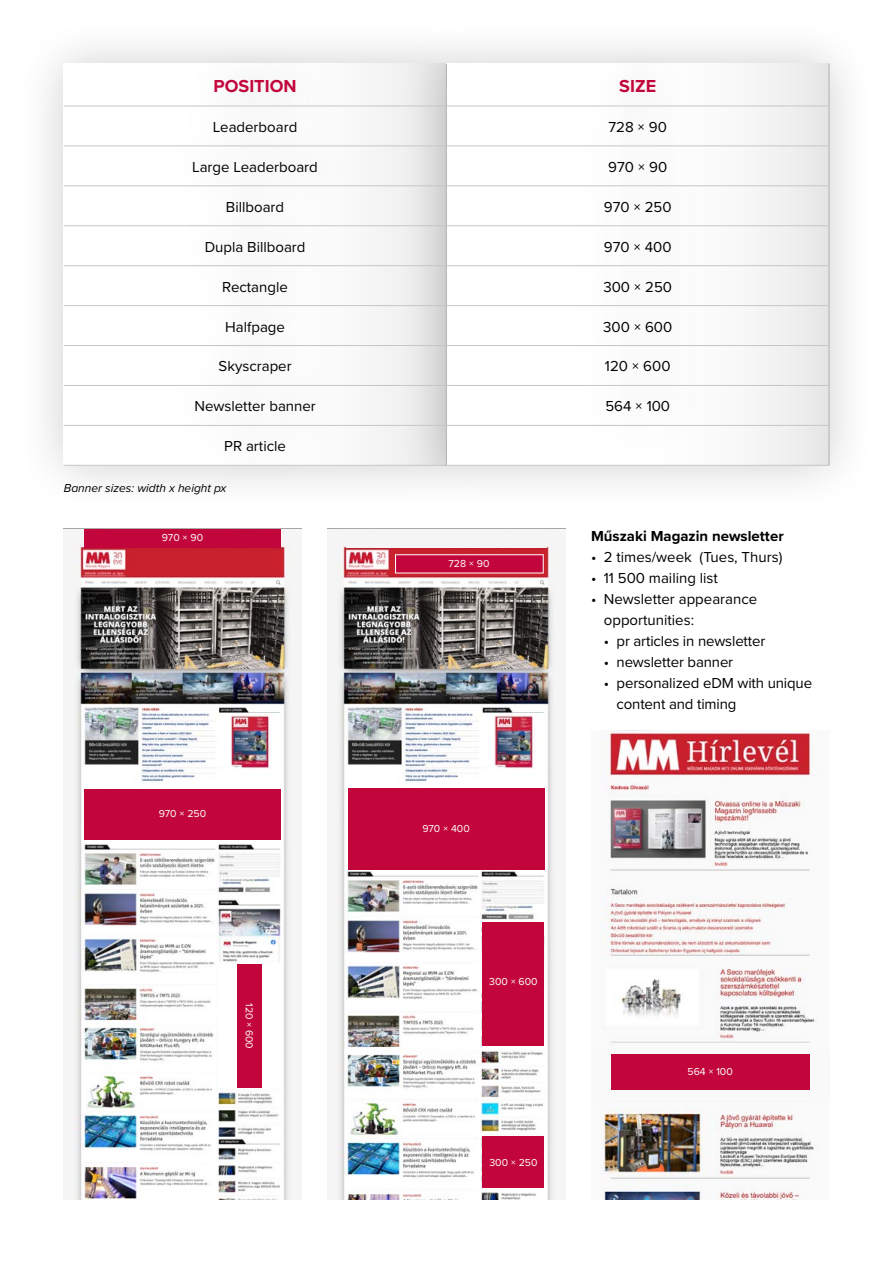
<style>
.page{position:relative;width:893px;height:1263px;background:#fff}
.page>*{position:absolute;margin:0;border:0;box-sizing:border-box;transform-origin:0 0}
.t1{font:700 18px "Proxima Nova";color:#c2063b}
.t2{font:15px/21px "Proxima Nova";color:#000}
.t3{font:700 15px "Proxima Nova";color:#000}
.t4{font:italic 12px "Proxima Nova";color:#000}
.t5{font:10.5px "Proxima Nova";color:#fff}
</style>
<div class="page">
<img style="left:74px;top:785px;width:218px;height:58px">
<img style="left:336px;top:785px;width:220px;height:85px">
<div style="left:49px;top:43px;width:813px;height:455px;background:#000;opacity:.22"></div>
<hr style="left:64px;top:106px;width:382px;height:1px;background:#c6c6c6">
<hr style="left:447px;top:106px;width:382px;height:1px;background:#c6c6c6">
<hr style="left:64px;top:146px;width:382px;height:1px;background:#c6c6c6">
<hr style="left:447px;top:146px;width:382px;height:1px;background:#c6c6c6">
<hr style="left:64px;top:186px;width:382px;height:1px;background:#c6c6c6">
<hr style="left:447px;top:186px;width:382px;height:1px;background:#c6c6c6">
<hr style="left:64px;top:225px;width:382px;height:1px;background:#c6c6c6">
<hr style="left:447px;top:225px;width:382px;height:1px;background:#c6c6c6">
<hr style="left:64px;top:265px;width:382px;height:1px;background:#c6c6c6">
<hr style="left:447px;top:265px;width:382px;height:1px;background:#c6c6c6">
<hr style="left:64px;top:305px;width:382px;height:1px;background:#c6c6c6">
<hr style="left:447px;top:305px;width:382px;height:1px;background:#c6c6c6">
<hr style="left:64px;top:345px;width:382px;height:1px;background:#c6c6c6">
<hr style="left:447px;top:345px;width:382px;height:1px;background:#c6c6c6">
<hr style="left:64px;top:385px;width:382px;height:1px;background:#c6c6c6">
<hr style="left:447px;top:385px;width:382px;height:1px;background:#c6c6c6">
<hr style="left:64px;top:425px;width:382px;height:1px;background:#c6c6c6">
<hr style="left:447px;top:425px;width:382px;height:1px;background:#c6c6c6">
<hr style="left:64px;top:465px;width:382px;height:1px;background:#c6c6c6">
<hr style="left:446px;top:465px;width:383px;height:1px;background:#c6c6c6">
<hr style="left:446px;top:64px;width:1px;height:42px;background:#b3b2b2">
<hr style="left:446px;top:106px;width:1px;height:40px;background:#b3b2b2">
<hr style="left:446px;top:146px;width:1px;height:40px;background:#b3b2b2">
<hr style="left:446px;top:186px;width:1px;height:40px;background:#b3b2b2">
<hr style="left:446px;top:226px;width:1px;height:40px;background:#b3b2b2">
<hr style="left:446px;top:266px;width:1px;height:40px;background:#b3b2b2">
<hr style="left:446px;top:306px;width:1px;height:39px;background:#b3b2b2">
<hr style="left:446px;top:345px;width:1px;height:40px;background:#b3b2b2">
<hr style="left:446px;top:385px;width:1px;height:40px;background:#b3b2b2">
<hr style="left:446px;top:425px;width:1px;height:40px;background:#b3b2b2">
<hr style="left:829px;top:64px;width:1px;height:42px;background:#b3b2b2">
<hr style="left:829px;top:106px;width:1px;height:40px;background:#b3b2b2">
<hr style="left:829px;top:146px;width:1px;height:40px;background:#b3b2b2">
<hr style="left:829px;top:186px;width:1px;height:40px;background:#b3b2b2">
<hr style="left:829px;top:226px;width:1px;height:40px;background:#b3b2b2">
<hr style="left:829px;top:266px;width:1px;height:40px;background:#b3b2b2">
<hr style="left:829px;top:306px;width:1px;height:39px;background:#b3b2b2">
<hr style="left:829px;top:345px;width:1px;height:40px;background:#b3b2b2">
<hr style="left:829px;top:385px;width:1px;height:40px;background:#b3b2b2">
<hr style="left:829px;top:425px;width:1px;height:40px;background:#b3b2b2">
<img style="left:64px;top:529px;width:238px;height:256px">
<img style="left:327px;top:529px;width:239px;height:256px">
<img style="left:73px;top:843px;width:144px;height:224px">
<img style="left:336px;top:870px;width:143px;height:224px">
<img style="left:218px;top:843px;width:74px;height:55px">
<img style="left:481px;top:870px;width:75px;height:55px">
<img style="left:73px;top:1067px;width:144px;height:132px">
<img style="left:336px;top:1094px;width:139px;height:105px">
<img style="left:217px;top:898px;width:75px;height:239px">
<img style="left:480px;top:925px;width:76px;height:239px">
<img style="left:217px;top:1137px;width:75px;height:62px">
<img style="left:481px;top:1164px;width:75px;height:35px">
<div style="left:84px;top:529px;width:197px;height:18px;background:#c2063b"></div>
<div style="left:218px;top:770px;width:63px;height:15px;background:#fff"></div>
<div style="left:346px;top:529px;width:200px;height:18px;background:#f5f5f5"></div>
<div style="left:482px;top:770px;width:63px;height:15px;background:#fff"></div>
<div style="left:218px;top:964px;width:63px;height:123px;background:#fff"></div>
<div style="left:482px;top:991px;width:63px;height:58px;background:#fff"></div>
<svg style="left:83px;top:785px;width:199px;height:58px"></svg>
<div style="left:347px;top:785px;width:199px;height:85px;background:linear-gradient(to right,#fff,#fff)"></div>
<div style="left:84px;top:789px;width:197px;height:50px;background:#c2063b"></div>
<div style="left:237px;top:964px;width:25px;height:123px;background:#c2063b"></div>
<div style="left:348px;top:789px;width:196px;height:81px;background:#c2063b"></div>
<div style="left:483px;top:922px;width:61px;height:124px;background:#c2063b"></div>
<div style="left:483px;top:1136px;width:61px;height:51px;background:#c2063b"></div>
<div style="left:395px;top:555px;width:148px;height:18px;background:#c2063b"></div>
<img style="left:601px;top:731px;width:216px;height:312px">
<img style="left:601px;top:1108px;width:216px;height:91px">
<img style="left:611px;top:1054px;width:199px;height:36px">
<div style="left:611px;top:1054px;width:198px;height:35px;background:#c2063b"></div>
<p class="t1" style="left:214px;top:73px;width:85px">POSITION</p>
<p class="t1" style="left:619px;top:73px;width:38px">SIZE</p>
<p class="t2" style="left:213px;top:116px;width:86px">Leaderboard</p>
<p class="t2" style="left:608px;top:116px;width:60px">728 × 90</p>
<p class="t2" style="left:192px;top:156px;width:127px">Large Leaderboard</p>
<p class="t2" style="left:608px;top:156px;width:61px">970 × 90</p>
<p class="t2" style="left:226px;top:196px;width:60px">Billboard</p>
<p class="t2" style="left:604px;top:196px;width:69px">970 × 250</p>
<p class="t2" style="left:205px;top:235px;width:102px">Dupla Billboard</p>
<p class="t2" style="left:604px;top:235px;width:69px">970 × 400</p>
<p class="t2" style="left:222px;top:275px;width:67px">Rectangle</p>
<p class="t2" style="left:603px;top:275px;width:70px">300 × 250</p>
<p class="t2" style="left:225px;top:315px;width:61px">Halfpage</p>
<p class="t2" style="left:603px;top:315px;width:71px">300 × 600</p>
<p class="t2" style="left:219px;top:355px;width:75px">Skyscraper</p>
<p class="t2" style="left:605px;top:355px;width:67px">120 × 600</p>
<p class="t2" style="left:194px;top:395px;width:123px">Newsletter banner</p>
<p class="t2" style="left:605px;top:395px;width:66px">564 × 100</p>
<p class="t2" style="left:224px;top:435px;width:63px">PR article</p>
<p class="t4" style="left:64px;top:479px;width:164px">Banner sizes: width x height px</p>
<p class="t5" style="left:162px;top:530px;width:43px">970 × 90</p>
<p class="t3" style="left:591px;top:525px;width:194px">Műszaki Magazin newsletter</p>
<p class="t2" style="left:591px;top:546px;width:193px">• 2 times/week (Tues, Thurs)</p>
<p class="t2" style="left:591px;top:567px;width:128px">• 11 500 mailing list</p>
<p class="t2" style="left:604px;top:588px;width:155px;text-indent:-13px">• Newsletter appearance opportunities:</p>
<p class="t2" style="left:604px;top:630px;width:163px">• pr articles in newsletter</p>
<p class="t2" style="left:604px;top:651px;width:131px">• newsletter banner</p>
<p class="t2" style="left:617px;top:672px;width:197px;text-indent:-13px">• personalized eDM with unique content and timing</p>
<p class="t5" style="left:448px;top:556px;width:42px">728 × 90</p>
<p class="t5" style="left:159px;top:806px;width:49px">970 × 250</p>
<p class="t5" style="left:257px;top:1003px;width:47px;rotate:90deg">120 × 600</p>
<p class="t5" style="left:422px;top:821px;width:49px">970 × 400</p>
<p class="t5" style="left:489px;top:974px;width:50px">300 × 600</p>
<p class="t5" style="left:489px;top:1154px;width:50px">300 × 250</p>
<p class="t5" style="left:687px;top:1064px;width:47px">564 × 100</p>
</div>
